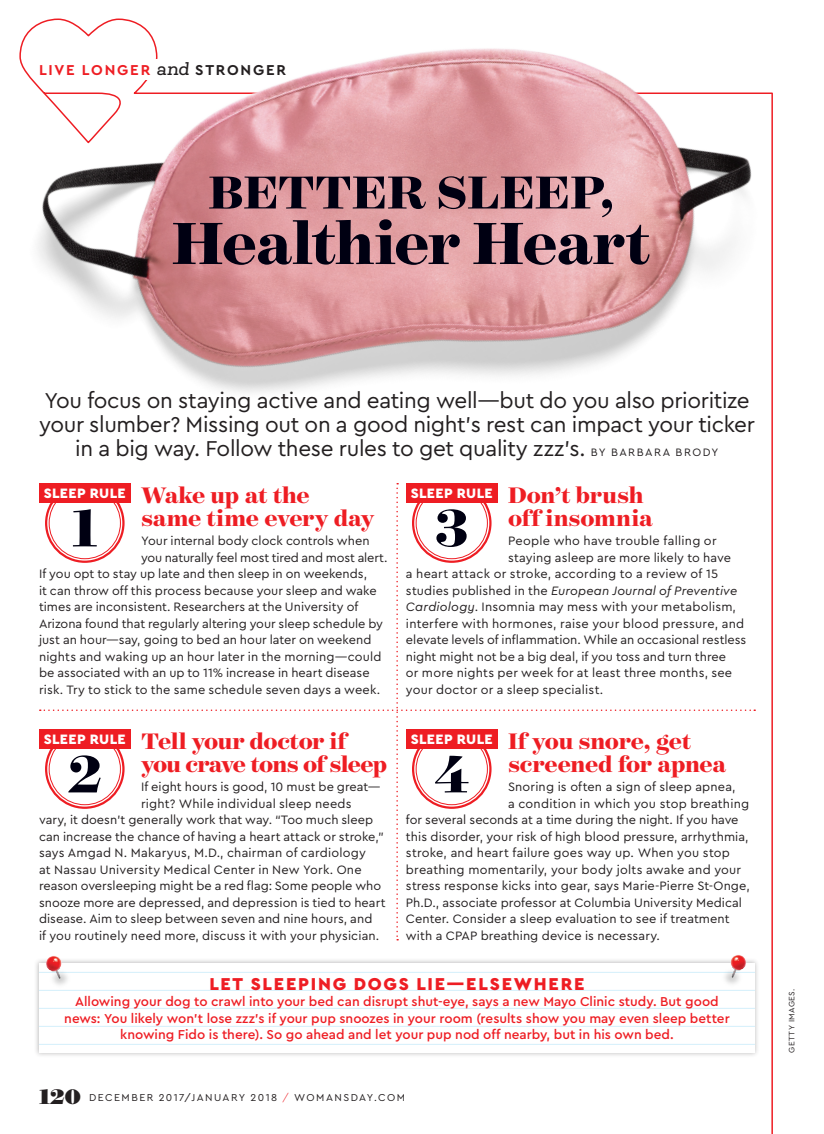
<style>
.page{position:relative;width:824px;height:1134px;background:#fff}
.page>*{position:absolute;margin:0;border:0;box-sizing:border-box;transform-origin:0 0}
.t1{font:700 67.5px "Surveyor Display";letter-spacing:-.015em;color:#000012}
.t2{font:700 60px "Surveyor Display";color:#000012}
.t3{font:700 52.5px "Surveyor Display";color:#000012}
.t4{font:700 25.5px/22.5px "Surveyor Display";letter-spacing:-.01em;color:#ee1d23}
.t5{font:900 24px "Surveyor Display";color:#231f20}
.t6{font:22.5px/24px "Cera PRO";letter-spacing:-.015em;color:#231f20;text-align:center}
.t7{font:900 18px "Cera PRO";letter-spacing:.095em;color:#ee1d23}
.t8{font:700 15px "Cera PRO";letter-spacing:.12em;color:#ee1d23}
.t9{font:900 14.25px "Cera PRO";letter-spacing:.025em;color:#fff}
.t10{font:500 13.5px/16.5px "Cera PRO";color:#ee1d23;text-align:center}
.t11{font:12.75px "Cera PRO";letter-spacing:.005em;color:#231f20}
.t12{font:italic 12.75px "Cera PRO";letter-spacing:.01em;color:#231f20}
.t13{font:12.75px "Cera PRO";letter-spacing:-.015em;color:#231f20}
.t14{font:10.5px "Cera PRO";letter-spacing:.135em;color:#231f20}
.t15{font:8.25px "Cera PRO";letter-spacing:.06em;color:#231f20}
.s1{font-family:"Queulat Alt";font-weight:500;font-style:italic;font-size:16.5px;color:#231f20}
.s2{color:#231f20}
.s3{font-size:11.25px}
.s4{font-style:normal}
.s5{font-style:italic}
.s6{font-weight:300;color:#ee1d23}
</style>
<div class="page">
<div style="left:34px;top:958px;width:726px;height:100px;background:#231f20;opacity:.3"></div>
<div style="left:39px;top:963px;width:715px;height:90px;background:#fff"></div>
<hr style="left:39px;top:972px;width:715px;height:1px;background:#d4effb">
<hr style="left:39px;top:990px;width:715px;height:1px;background:#d4effb">
<hr style="left:39px;top:1008px;width:715px;height:1px;background:#d4effb">
<hr style="left:39px;top:1026px;width:715px;height:1px;background:#d4effb">
<hr style="left:39px;top:1044px;width:715px;height:1px;background:#d4effb">
<img style="left:19px;top:18px;width:754px;height:638px">
<svg style="left:40px;top:483px;width:715px;height:457px"></svg>
<img style="left:40px;top:936px;width:32px;height:49px">
<img style="left:720px;top:936px;width:32px;height:48px">
<div style="left:45px;top:483px;width:80px;height:80px;border:2px solid #ee1d23;border-radius:50%"></div>
<div style="left:39px;top:483px;width:91px;height:20px;background:#ee1d23"></div>
<div style="left:45px;top:729px;width:80px;height:80px;border:2px solid #ee1d23;border-radius:50%"></div>
<div style="left:39px;top:729px;width:91px;height:20px;background:#ee1d23"></div>
<div style="left:412px;top:729px;width:79px;height:80px;border:2px solid #ee1d23;border-radius:50%"></div>
<div style="left:406px;top:729px;width:91px;height:20px;background:#ee1d23"></div>
<div style="left:412px;top:483px;width:79px;height:80px;border:2px solid #ee1d23;border-radius:50%"></div>
<div style="left:406px;top:483px;width:91px;height:20px;background:#ee1d23"></div>
<p class="t8" style="left:39px;top:60px;width:248px">LIVE LONGER <span class="s1">and</span> <span class="s2">STRONGER</span></p>
<h3 class="t3" style="left:208px;top:159px;width:407px">BETTER SLEEP,</h3>
<h1 class="t1" style="left:172px;top:201px;width:479px">Healthier Heart</h1>
<h3 class="t6" style="left:39px;top:388px;width:717px">You focus on staying active and eating well—but do you also prioritize your slumber? Missing out on a good night’s rest can impact your ticker in a big way. Follow these rules to get quality zzz’s. <span class="s3">BY BARBAR A BRODY</span></h3>
<h3 class="t4" style="left:141px;top:484px;width:234px">Wake up at the same time every day</h3>
<p class="t11" style="left:141px;top:533px;width:230px">Your internal body clock controls when</p>
<p class="t13" style="left:141px;top:549px;width:248px">you naturally feel most tired and most alert.</p>
<p class="t11" style="left:39px;top:566px;width:329px">If you opt to stay up late and then sleep in on weekends,</p>
<p class="t11" style="left:39px;top:582px;width:339px">it can throw off this process because your sleep and wake</p>
<p class="t11" style="left:39px;top:599px;width:321px">times are inconsistent. Researchers at the University of</p>
<p class="t11" style="left:39px;top:615px;width:345px">Arizona found that regularly altering your sleep schedule by</p>
<p class="t11" style="left:39px;top:632px;width:334px">just an hour—say, going to bed an hour later on weekend</p>
<p class="t11" style="left:39px;top:648px;width:344px">nights and waking up an hour later in the morning—could</p>
<p class="t11" style="left:39px;top:665px;width:332px">be associated with an up to 11% increase in heart disease</p>
<p class="t11" style="left:39px;top:681px;width:342px">risk. Try to stick to the same schedule seven days a week.</p>
<h3 class="t4" style="left:141px;top:730px;width:248px">Tell your doctor if you crave tons of sleep</h3>
<p class="t11" style="left:141px;top:779px;width:241px">If eight hours is good, 10 must be great—</p>
<p class="t11" style="left:141px;top:795px;width:212px">right? While individual sleep needs</p>
<p class="t11" style="left:39px;top:812px;width:336px">vary, it doesn’t generally work that way. “Too much sleep</p>
<p class="t11" style="left:39px;top:828px;width:346px">can increase the chance of having a heart attack or stroke,”</p>
<p class="t11" style="left:39px;top:845px;width:328px">says Amgad N. Makaryus, M.D., chairman of cardiology</p>
<p class="t11" style="left:39px;top:861px;width:324px">at Nassau University Medical Center in New York. One</p>
<p class="t11" style="left:39px;top:878px;width:343px">reason oversleeping might be a red flag: Some people who</p>
<p class="t11" style="left:39px;top:894px;width:348px">snooze more are depressed, and depression is tied to heart</p>
<p class="t11" style="left:39px;top:911px;width:335px">disease. Aim to sleep between seven and nine hours, and</p>
<p class="t11" style="left:39px;top:927px;width:342px">if you routinely need more, discuss it with your physician.</p>
<p class="t9" style="left:44px;top:483px;width:83px">SLEEP RULE</p>
<h2 class="t2" style="left:72px;top:490px;width:27px">1</h2>
<p class="t9" style="left:44px;top:729px;width:83px">SLEEP RULE</p>
<h2 class="t2" style="left:67px;top:736px;width:37px">2</h2>
<h3 class="t4" style="left:508px;top:484px;width:146px">Don’t brush off insomnia</h3>
<p class="t11" style="left:508px;top:533px;width:210px">People who have trouble falling or</p>
<p class="t11" style="left:508px;top:549px;width:225px">staying asleep are more likely to have</p>
<p class="t11" style="left:406px;top:566px;width:314px">a heart attack or stroke, according to a review of 15</p>
<p class="t12" style="left:406px;top:582px;width:333px"><span class="s4">studies published in the</span> European Journal of Preventive</p>
<p class="t11" style="left:406px;top:599px;width:331px"><span class="s5">Cardiology</span>. Insomnia may mess with your metabolism,</p>
<p class="t11" style="left:406px;top:615px;width:340px">interfere with hormones, raise your blood pressure, and</p>
<p class="t11" style="left:406px;top:632px;width:342px">elevate levels of inflammation. While an occasional restless</p>
<p class="t11" style="left:406px;top:648px;width:321px">night might not be a big deal, if you toss and turn three</p>
<p class="t11" style="left:406px;top:665px;width:328px">or more nights per week for at least three months, see</p>
<p class="t11" style="left:406px;top:681px;width:199px">your doctor or a sleep specialist.</p>
<h3 class="t4" style="left:508px;top:730px;width:220px">If you snore, get screened for apnea</h3>
<p class="t11" style="left:508px;top:779px;width:229px">Snoring is often a sign of sleep apnea,</p>
<p class="t11" style="left:508px;top:795px;width:243px">a condition in which you stop breathing</p>
<p class="t11" style="left:406px;top:812px;width:334px">for several seconds at a time during the night. If you have</p>
<p class="t11" style="left:406px;top:828px;width:344px">this disorder, your risk of high blood pressure, arrhythmia,</p>
<p class="t11" style="left:406px;top:845px;width:325px">stroke, and heart failure goes way up. When you stop</p>
<p class="t11" style="left:406px;top:861px;width:337px">breathing momentarily, your body jolts awake and your</p>
<p class="t11" style="left:406px;top:878px;width:345px">stress response kicks into gear, says Marie-Pierre St-Onge,</p>
<p class="t11" style="left:406px;top:894px;width:337px">Ph.D., associate professor at Columbia University Medical</p>
<p class="t11" style="left:406px;top:911px;width:325px">Center. Consider a sleep evaluation to see if treatment</p>
<p class="t11" style="left:406px;top:927px;width:255px">with a CPAP breathing device is necessary.</p>
<p class="t9" style="left:411px;top:483px;width:83px">SLEEP RULE</p>
<h2 class="t2" style="left:435px;top:490px;width:35px">3</h2>
<p class="t9" style="left:411px;top:729px;width:83px">SLEEP RULE</p>
<h2 class="t2" style="left:434px;top:736px;width:37px">4</h2>
<h3 class="t7" style="left:209px;top:972px;width:376px">LET SLEEPING DOGS LIE—ELSEWHERE</h3>
<p class="t10" style="left:64px;top:993px;width:667px">Allowing your dog to crawl into your bed can disrupt shut-eye, says a new Mayo Clinic study. But good news: You likely won’t lose zzz’s if your pup snoozes in your room (results show you may even sleep better knowing Fido is there). So go ahead and let your pup nod off nearby, but in his own bed.</p>
<p class="t15" style="left:786px;top:1053px;width:66px;rotate:-90deg">GETTY IMAGES.</p>
<h3 class="t5" style="left:39px;top:1081px;width:44px">120</h3>
<p class="t14" style="left:89px;top:1090px;width:317px">DECEMBER 2017/JANUARY 2018 <span class="s6">/</span> WOMANSDAY.COM</p>
</div>
